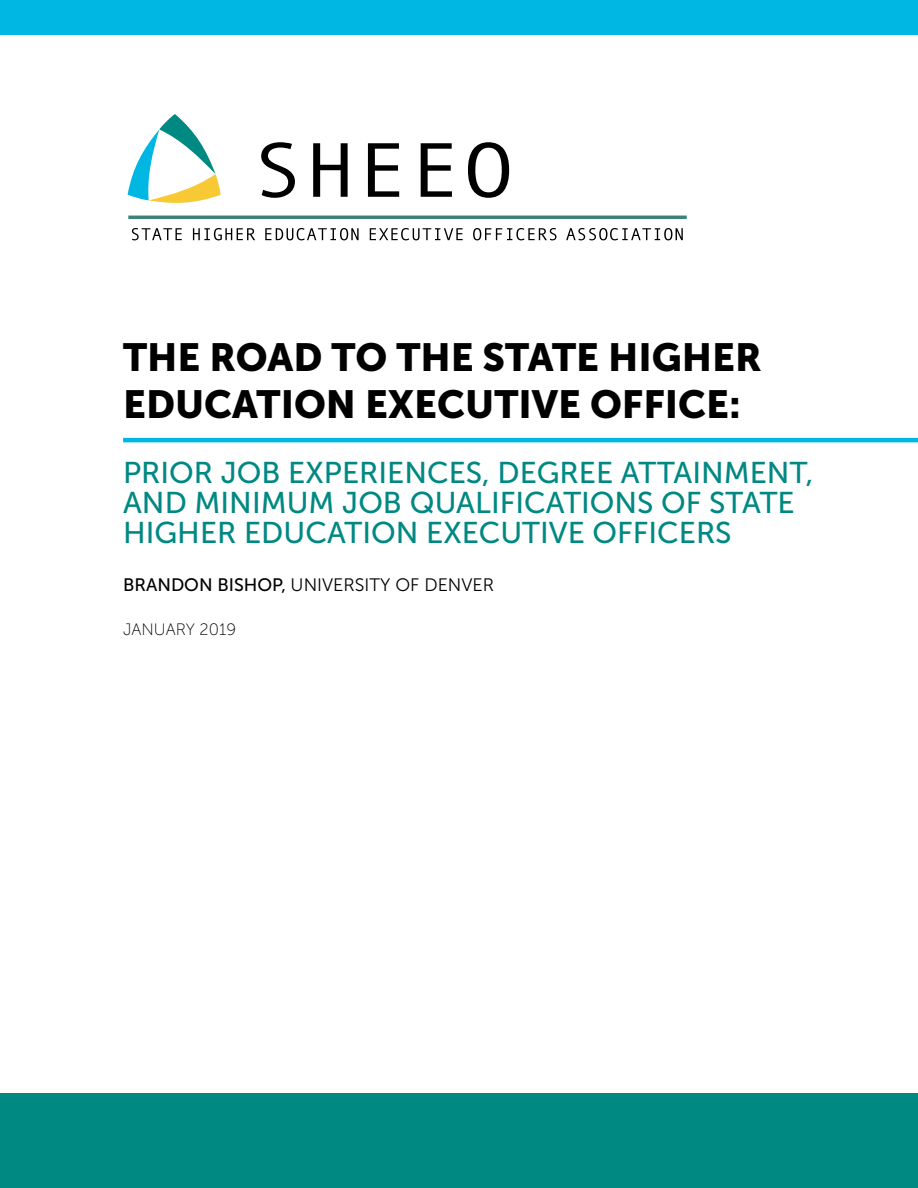
<style>
.page{position:relative;width:918px;height:1188px;background:#fff}
.page>*{position:absolute;margin:0;border:0;box-sizing:border-box;transform-origin:0 0}
.t1{font:39px/46.5px "Museo Sans 900";color:#000}
.t2{font:30px/30px "Museo Sans 500";color:#008882}
.t3{font:18px "Museo Sans 300";color:#000}
.t4{font:16.5px "Museo Sans 100";color:#000}
.s1{font-family:"Museo Sans 500"}
</style>
<div class="page">
<div style="left:0;top:1094px;width:918px;height:94px;background:#008882"></div>
<div style="left:0;top:0;width:918px;height:34px;background:#00b7e3"></div>
<svg style="left:128px;top:114px;width:93px;height:89px"></svg>
<svg style="left:261px;top:142px;width:34px;height:56px"></svg>
<svg style="left:313px;top:143px;width:35px;height:54px"></svg>
<svg style="left:368px;top:143px;width:31px;height:54px"></svg>
<svg style="left:421px;top:143px;width:31px;height:54px"></svg>
<svg style="left:468px;top:142px;width:41px;height:56px"></svg>
<hr style="left:128px;top:216px;width:559px;height:3px;background:#3c8476">
<svg style="left:132px;top:228px;width:50px;height:12px"></svg>
<svg style="left:193px;top:228px;width:62px;height:12px"></svg>
<svg style="left:265px;top:228px;width:94px;height:12px"></svg>
<svg style="left:370px;top:228px;width:93px;height:12px"></svg>
<svg style="left:473px;top:228px;width:84px;height:12px"></svg>
<svg style="left:566px;top:228px;width:117px;height:12px"></svg>
<hr style="left:123px;top:438px;width:795px;height:4px;background:#00b7e3">
<h1 class="t1" style="left:123px;top:334px;width:640px">THE ROAD TO THE STATE HIGHER<br>EDUCATION EXECUTIVE OFFICE:</h1>
<p class="t2" style="left:123px;top:458px;width:692px">PRIOR JOB EXPERIENCES, DEGREE ATTAINMENT,<br>AND MINIMUM JOB QUALIFICATIONS OF STATE<br>HIGHER EDUCATION EXECUTIVE OFFICERS</p>
<p class="t3" style="left:123px;top:576px;width:373px"><span class="s1">BRANDON BISHOP,</span> UNIVERSITY OF DENVER</p>
<p class="t4" style="left:123px;top:620px;width:115px">JANUARY 2019</p>
</div>
